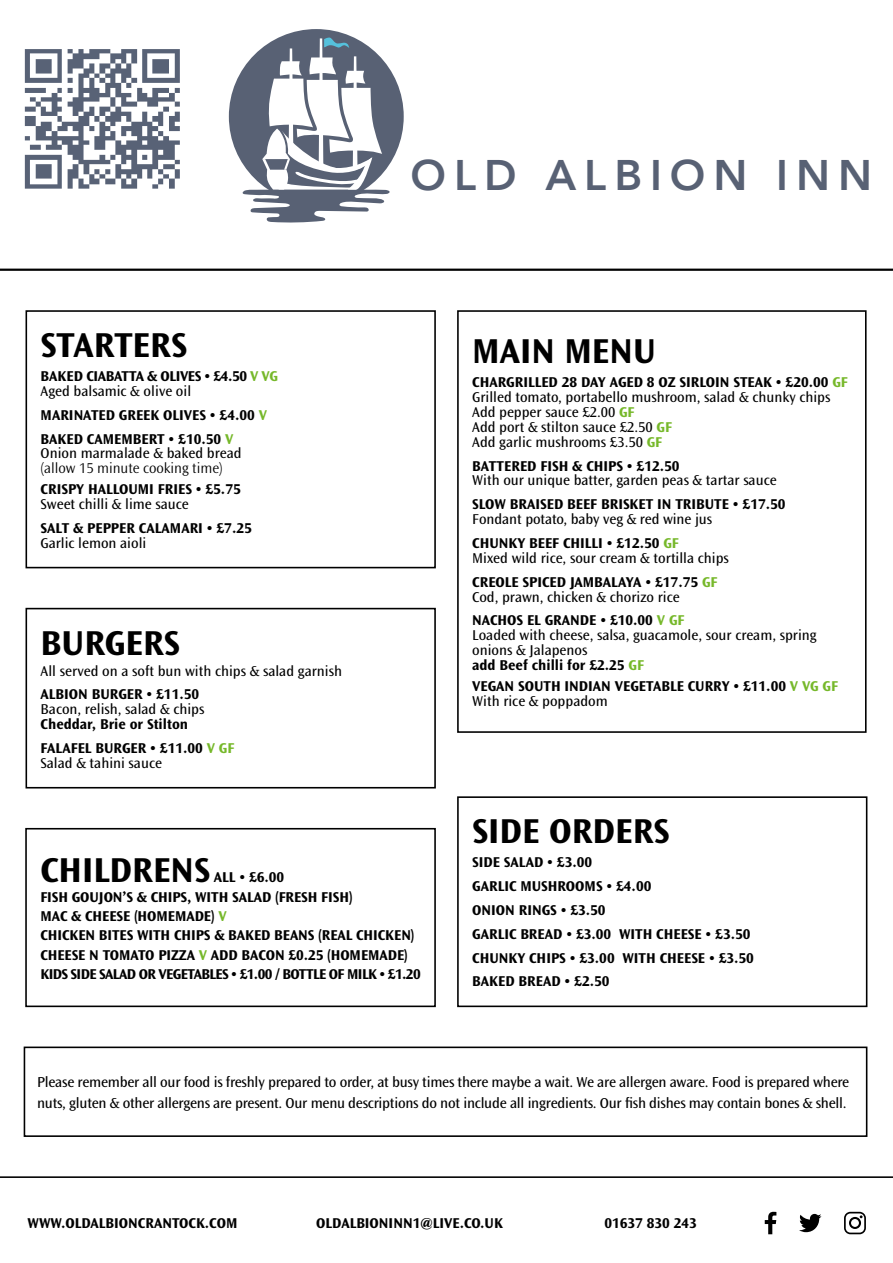
<style>
.page{position:relative;width:893px;height:1263px;background:#fff}
.page>*{position:absolute;margin:0;border:0;box-sizing:border-box;transform-origin:0 0}
.t1{font:800 42.75px "Avenir";letter-spacing:.185em;color:#586174}
.t2{font:700 36px "Ocean Sans Std";color:#000}
.t3{font:15px/21px "Ocean Sans Std";letter-spacing:-.015em;color:#000}
.t4{font:700 14.85px/23.9px "Ocean Sans Std";color:#000}
.t5{font:14.85px/14.9px "Ocean Sans Std";color:#000}
.t6{font:700 14.85px/14.9px "Ocean Sans Std";letter-spacing:-.025em;color:#000}
.t7{font:300 14.85px "Ocean Sans Std";color:#000}
.s1{color:#76b82a}
.s2{font-weight:400}
.s3{font-weight:700}
.s4{font-weight:700;color:#76b82a}
</style>
<div class="page">
<img style="left:24px;top:49px;width:156px;height:140px">
<div style="left:26px;top:310px;width:410px;height:258px;border:2px solid #000"></div>
<div style="left:457px;top:310px;width:410px;height:423px;border:2px solid #000"></div>
<div style="left:26px;top:608px;width:410px;height:180px;border:2px solid #000"></div>
<div style="left:457px;top:796px;width:410px;height:211px;border:2px solid #000"></div>
<div style="left:25px;top:828px;width:411px;height:179px;border:2px solid #000"></div>
<div style="left:24px;top:1046px;width:843px;height:91px;border:2px solid #000"></div>
<svg style="left:799px;top:1214px;width:22px;height:18px"></svg>
<svg style="left:765px;top:1212px;width:11px;height:22px"></svg>
<svg style="left:844px;top:1212px;width:22px;height:22px"></svg>
<hr style="left:0;top:1176px;width:893px;height:2px;background:#000">
<hr style="left:0;top:269px;width:893px;height:2px;background:#000">
<div style="left:229px;top:29px;width:175px;height:175px;background:#586174;border-radius:50%"></div>
<svg style="left:242px;top:37px;width:148px;height:186px"></svg>
<h2 class="t2" style="left:41px;top:325px;width:148px">STARTERS</h2>
<p class="t6" style="left:41px;top:369px;width:239px">BAKED CIABATTA &amp; OLIVES • £4.50 <span class="s1">V VG<br></span><span class="s2">Aged balsamic &amp; olive oil</span></p>
<p class="t4" style="left:41px;top:403px;width:228px">MARINATED GREEK OLIVES • £4.00 <span class="s1">V<br></span>BAKED CAMEMBERT • £10.50 <span class="s1">V</span></p>
<p class="t5" style="left:41px;top:446px;width:202px">Onion marmalade &amp; baked bread</p>
<p class="t7" style="left:41px;top:460px;width:184px">(allow 15 minute cooking time)</p>
<p class="t4" style="left:41px;top:477px;width:202px">CRISPY HALLOUMI FRIES • £5.75</p>
<p class="t5" style="left:41px;top:497px;width:150px">Sweet chilli &amp; lime sauce</p>
<p class="t4" style="left:41px;top:516px;width:213px">SALT &amp; PEPPER CALAMARI • £7.25</p>
<p class="t5" style="left:41px;top:535px;width:107px">Garlic lemon aioli</p>
<h2 class="t2" style="left:41px;top:623px;width:141px">BURGERS</h2>
<p class="t5" style="left:41px;top:663px;width:303px">All served on a soft bun with chips &amp; salad garnish</p>
<p class="t4" style="left:41px;top:683px;width:160px">ALBION BURGER • £11.50</p>
<p class="t5" style="left:41px;top:702px;width:165px">Bacon, relish, salad &amp; chips</p>
<p class="t4" style="left:41px;top:712px;width:195px">Cheddar, Brie or Stilton<br>FALAFEL BURGER • £11.00 <span class="s1">V GF</span></p>
<p class="t5" style="left:41px;top:756px;width:123px">Salad &amp; tahini sauce</p>
<h1 class="t1" style="left:411px;top:142px;width:463px">OLD ALBION INN</h1>
<h2 class="t2" style="left:472px;top:331px;width:185px">MAIN MENU</h2>
<p class="t5" style="left:472px;top:375px;width:377px"><span class="s3">CHARGRILLED 28 DAY AGED 8 OZ SIRLOIN STEAK • £20.00</span> <span class="s4">GF </span>Grilled tomato, portabello mushroom, salad &amp; chunky chips Add pepper sauce £2.00 <span class="s4">GF<br></span>Add port &amp; stilton sauce £2.50 <span class="s4">GF<br></span>Add garlic mushrooms £3.50 <span class="s4">GF</span></p>
<p class="t4" style="left:472px;top:454px;width:209px">BATTERED FISH &amp; CHIPS • £12.50</p>
<p class="t5" style="left:472px;top:473px;width:306px">With our unique batter, garden peas &amp; tartar sauce</p>
<p class="t4" style="left:472px;top:493px;width:315px">SLOW BRAISED BEEF BRISKET IN TRIBUTE • £17.50</p>
<p class="t5" style="left:472px;top:507px;width:241px;line-height:23.9px">Fondant potato, baby veg &amp; red wine jus<br><span class="s3">CHUNKY BEEF CHILLI • £12.50</span> <span class="s4">GF</span></p>
<p class="t5" style="left:472px;top:546px;width:258px;line-height:23.9px">Mixed wild rice, sour cream &amp; tortilla chips<br><span class="s3">CREOLE SPICED JAMBALAYA • £17.75</span> <span class="s4">GF</span></p>
<p class="t5" style="left:472px;top:585px;width:214px;line-height:23.9px">Cod, prawn, chicken &amp; chorizo rice<br><span class="s3">NACHOS EL GRANDE • £10.00</span> <span class="s4">V GF</span></p>
<p class="t5" style="left:472px;top:628px;width:346px">Loaded with cheese, salsa, guacamole, sour cream, spring onions &amp; Jalapenos<br><span class="s3">add Beef chilli for £2.25</span> <span class="s4">GF</span></p>
<p class="t4" style="left:472px;top:679px;width:367px;line-height:14.9px">VEGAN SOUTH INDIAN VEGETABLE CURRY • £11.00 <span class="s1">V VG GF<br></span><span class="s2">With rice &amp; poppadom</span></p>
<h2 class="t2" style="left:40px;top:850px;width:171px">CHILDRENS</h2>
<p class="t4" style="left:40px;top:868px;width:382px;line-height:19.4px;text-indent:174px">ALL • £6.00<br>FISH GOUJON’S &amp; CHIPS, WITH SALAD (FRESH FISH)<br>MAC &amp; CHEESE (HOMEMADE) <span class="s1">V<br></span>CHICKEN BITES WITH CHIPS &amp; BAKED BEANS (REAL CHICKEN)<br>CHEESE N TOMATO PIZZA <span class="s1">V</span> ADD BACON £0.25 (HOMEMADE)<br>KIDS SIDE SALAD OR VEGETABLES • £1.00 / BOTTLE OF MILK • £1.20</p>
<h2 class="t2" style="left:472px;top:811px;width:199px">SIDE ORDERS</h2>
<p class="t4" style="left:472px;top:850px;width:283px">SIDE SALAD • £3.00<br>GARLIC MUSHROOMS • £4.00<br>ONION RINGS • £3.50<br>GARLIC BREAD • £3.00 WITH CHEESE • £3.50<br>CHUNKY CHIPS • £3.00 WITH CHEESE • £3.50<br>BAKED BREAD • £2.50</p>
<p class="t3" style="left:37px;top:1071px;width:813px">Please remember all our food is freshly prepared to order, at busy times there maybe a wait. We are allergen aware. Food is prepared where nuts, gluten &amp; other allergens are present. Our menu descriptions do not include all ingredients. Our fish dishes may contain bones &amp; shell.</p>
<p class="t4" style="left:28px;top:1211px;width:211px">WWW.OLDALBIONCRANTOCK.COM</p>
<p class="t4" style="left:316px;top:1211px;width:188px">OLDALBIONINN1@LIVE.CO.UK</p>
<p class="t4" style="left:604px;top:1211px;width:94px">01637 830 243</p>
</div>
